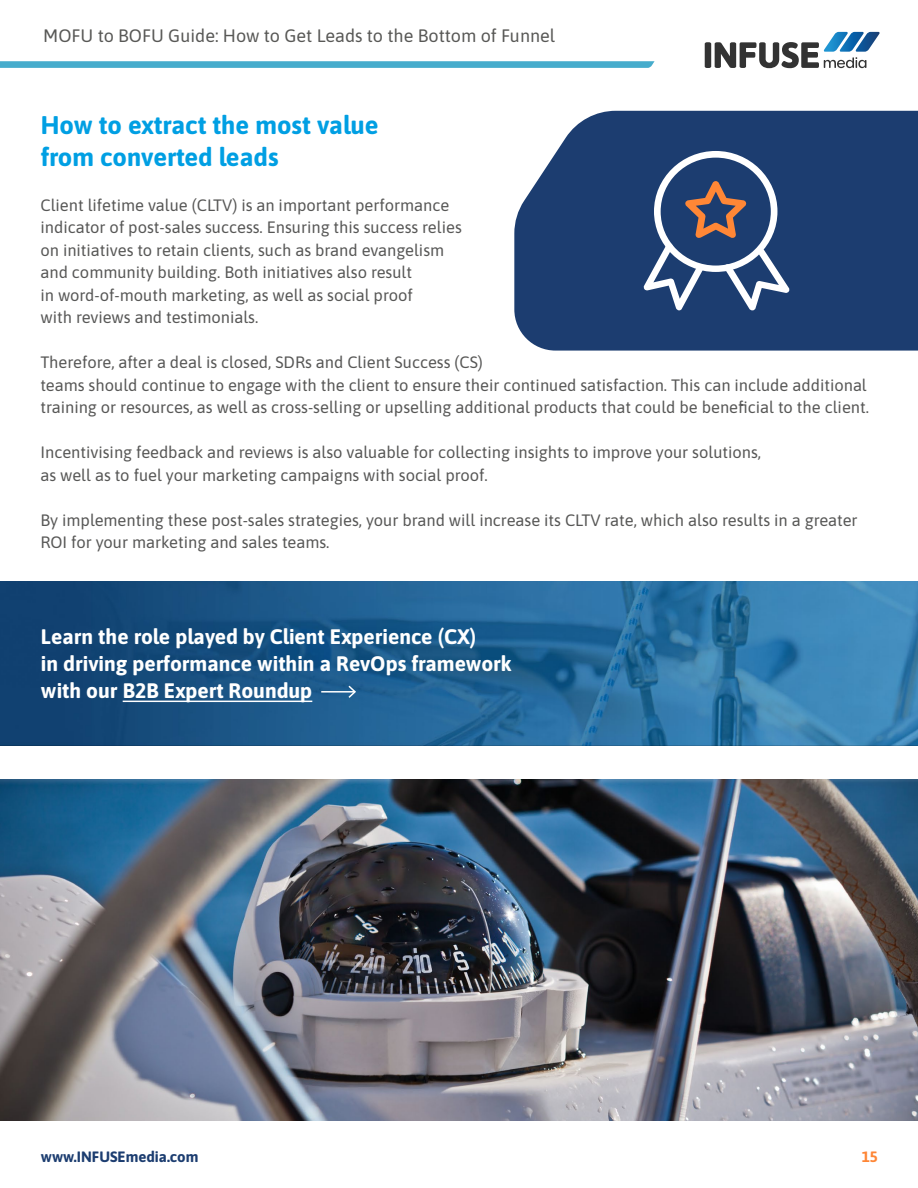
<style>
.page{position:relative;width:918px;height:1188px;background:#fff}
.page>*{position:absolute;margin:0;border:0;box-sizing:border-box;transform-origin:0 0}
.t1{font:700 25.5px/31.5px "Asap";color:#009fe3}
.t2{font:700 21px/27px "Asap";color:#fff}
.t3{font:18px "Asap";color:#585856}
.t4{font:16.5px/22.5px "Asap";color:#575756}
.t5{font:700 15px "Asap";color:#1c3d70}
.t6{font:700 15px "Asap";color:#fe8636}
</style>
<div class="page">
<svg style="left:0;top:61px;width:655px;height:7px;background:#4fb0ce"></svg>
<img style="left:0;top:581px;width:918px;height:165px">
<div style="left:514px;top:111px;width:404px;height:240px;background:#1c3d70"></div>
<hr style="left:123px;top:701px;width:189px;height:1px;background:#fff">
<hr style="left:321px;top:691px;width:34px;height:2px;background:#fff">
<svg style="left:347px;top:684px;width:10px;height:16px"></svg>
<img style="left:0;top:779px;width:918px;height:341px">
<svg style="left:643px;top:151px;width:147px;height:159px"></svg>
<svg style="left:705px;top:32px;width:175px;height:36px"></svg>
<p class="t3" style="left:43px;top:23px;width:513px">MOFU to BOFU Guide: How to Get Leads to the Bottom of Funnel</p>
<h1 class="t1" style="left:41px;top:108px;width:339px">How to extract the most value from converted leads</h1>
<p class="t4" style="left:40px;top:193px;width:423px">Client lifetime value (CLTV) is an important performance indicator of post-sales success. Ensuring this success relies on initiatives to retain clients, such as brand evangelism and community building. Both initiatives also result<br>in word-of-mouth marketing, as well as social proof<br>with reviews and testimonials.</p>
<p class="t4" style="left:40px;top:350px;width:830px">Therefore, after a deal is closed, SDRs and Client Success (CS)<br>teams should continue to engage with the client to ensure their continued satisfaction. This can include additional training or resources, as well as cross-selling or upselling additional products that could be beneficial to the client.</p>
<p class="t4" style="left:40px;top:440px;width:722px">Incentivising feedback and reviews is also valuable for collecting insights to improve your solutions, as well as to fuel your marketing campaigns with social proof.</p>
<p class="t4" style="left:40px;top:508px;width:819px">By implementing these post-sales strategies, your brand will increase its CLTV rate, which also results in a greater<br>ROI for your marketing and sales teams.</p>
<p class="t2" style="left:41px;top:622px;width:472px">Learn the role played by Client Experience (CX)<br>in driving performance within a RevOps framework with our B2B Expert Roundup</p>
<p class="t5" style="left:41px;top:1146px;width:159px">www.INFUSEmedia.com</p>
<p class="t6" style="left:862px;top:1146px;width:18px">15</p>
</div>
